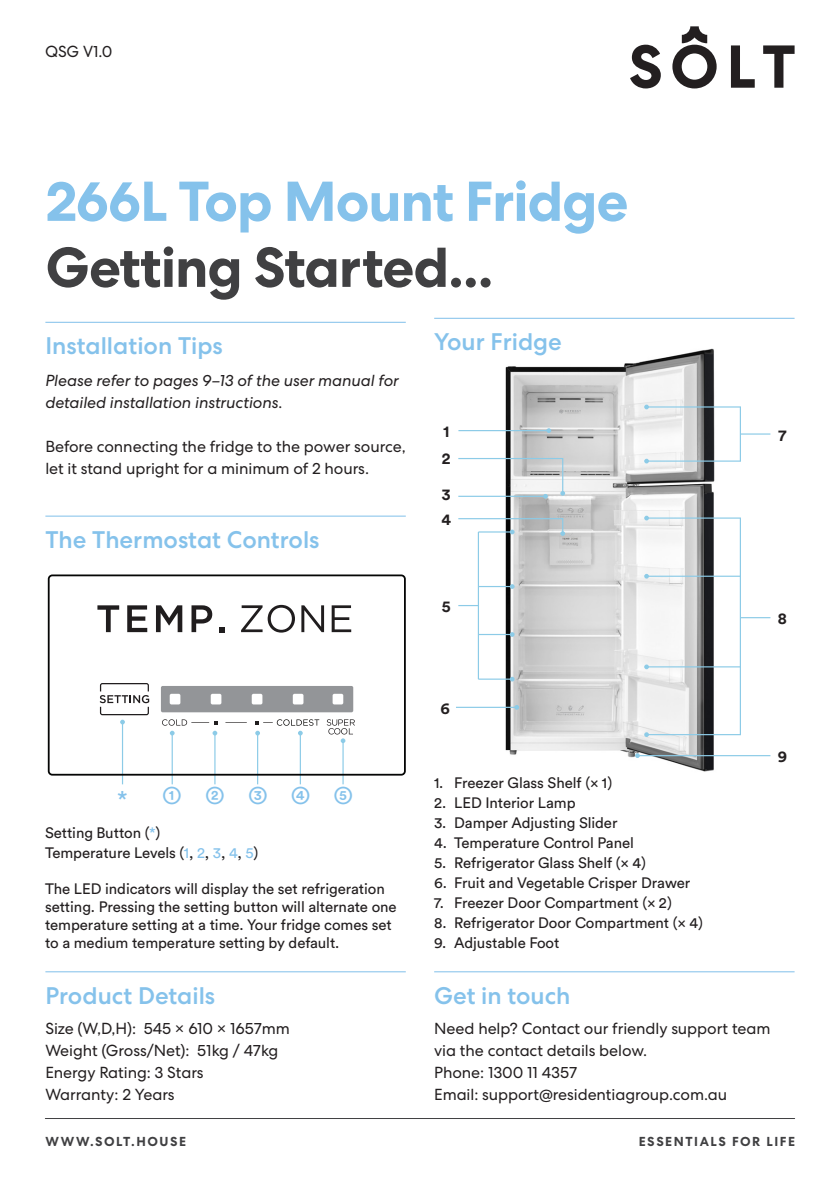
<style>
.page{position:relative;width:840px;height:1191px;background:#fff}
.page>*{position:absolute;margin:0;border:0;box-sizing:border-box;transform-origin:0 0}
.t1{font:700 56px "Centra No 2";letter-spacing:-.02em;color:#85c2eb}
.t2{font:700 56px "Centra No 2";letter-spacing:-.02em;color:#404042}
.t3{font:500 24px "Centra No 2";color:#85c2eb}
.t4{font:24px "Circular Std";letter-spacing:.96em;color:#85c2eb}
.t5{font:16px/22px "Centra No 2";letter-spacing:-.005em;color:#231f20}
.t6{font:italic 16px/22px "Centra No 2";letter-spacing:-.005em;color:#231f20}
.t7{font:700 16px "Circular Std";color:#231f20}
.t8{font:15px/18px "Circular Std";letter-spacing:-.005em;color:#231f20}
.t9{font:700 13px "Centra No 2";letter-spacing:.12em;color:#404042}
.s1{color:#85c2eb}
</style>
<div class="page">
<img style="left:458px;top:348px;width:313px;height:424px">
<hr style="left:458px;top:430px;width:90px;height:1px;background:#8ccbe7">
<svg style="left:546px;top:428px;width:5px;height:5px"></svg>
<hr style="left:478px;top:586px;width:34px;height:1px;background:#8ccbe7">
<svg style="left:509px;top:584px;width:5px;height:5px"></svg>
<hr style="left:478px;top:634px;width:34px;height:1px;background:#8ccbe7">
<svg style="left:509px;top:632px;width:5px;height:5px"></svg>
<hr style="left:478px;top:678px;width:34px;height:1px;background:#8ccbe7">
<svg style="left:509px;top:677px;width:5px;height:4px"></svg>
<hr style="left:646px;top:406px;width:94px;height:1px;background:#8ccbe7">
<svg style="left:643px;top:404px;width:5px;height:5px"></svg>
<hr style="left:646px;top:460px;width:94px;height:2px;background:#8ccbe7">
<svg style="left:643px;top:459px;width:5px;height:4px"></svg>
<hr style="left:646px;top:517px;width:94px;height:1px;background:#8ccbe7">
<svg style="left:643px;top:516px;width:5px;height:4px"></svg>
<hr style="left:646px;top:575px;width:94px;height:2px;background:#8ccbe7">
<svg style="left:643px;top:574px;width:5px;height:4px"></svg>
<hr style="left:646px;top:666px;width:94px;height:1px;background:#8ccbe7">
<svg style="left:643px;top:664px;width:5px;height:5px"></svg>
<hr style="left:646px;top:734px;width:94px;height:1px;background:#8ccbe7">
<svg style="left:643px;top:732px;width:5px;height:5px"></svg>
<hr style="left:637px;top:755px;width:133px;height:1px;background:#8ccbe7">
<svg style="left:634px;top:753px;width:5px;height:5px"></svg>
<svg style="left:458px;top:605px;width:19px;height:1px"></svg>
<hr style="left:740px;top:617px;width:30px;height:1px;background:#8ccbe7">
<hr style="left:740px;top:433px;width:30px;height:1px;background:#8ccbe7">
<hr style="left:455px;top:706px;width:61px;height:2px;background:#8ccbe7">
<svg style="left:514px;top:705px;width:5px;height:4px"></svg>
<svg style="left:458px;top:517px;width:106px;height:19px"></svg>
<svg style="left:458px;top:457px;width:106px;height:42px"></svg>
<hr style="left:477px;top:532px;width:1px;height:147px;background:#8ccbe7">
<hr style="left:739px;top:518px;width:1px;height:216px;background:#8ccbe7">
<hr style="left:739px;top:407px;width:1px;height:54px;background:#8ccbe7">
<hr style="left:45px;top:322px;width:360px;height:1px;background:#85c2eb">
<hr style="left:434px;top:318px;width:360px;height:1px;background:#85c2eb">
<hr style="left:45px;top:971px;width:360px;height:1px;background:#85c2eb">
<hr style="left:434px;top:971px;width:360px;height:1px;background:#85c2eb">
<hr style="left:45px;top:515px;width:360px;height:1px;background:#85c2eb">
<svg style="left:630px;top:26px;width:164px;height:62px"></svg>
<hr style="left:45px;top:1118px;width:749px;height:1px;background:#404042">
<hr style="left:171px;top:733px;width:2px;height:51px;background:#8ccbe7">
<hr style="left:122px;top:722px;width:1px;height:62px;background:#8ccbe7">
<hr style="left:214px;top:733px;width:1px;height:51px;background:#8ccbe7">
<hr style="left:257px;top:733px;width:1px;height:51px;background:#8ccbe7">
<hr style="left:299px;top:733px;width:2px;height:51px;background:#8ccbe7">
<hr style="left:342px;top:740px;width:1px;height:44px;background:#8ccbe7">
<div style="left:48px;top:574px;width:357px;height:201px;border:2px solid #050605;border-radius:4px"></div>
<svg style="left:326px;top:719px;width:29px;height:24px"></svg>
<svg style="left:225px;top:722px;width:22px;height:1px"></svg>
<svg style="left:162px;top:719px;width:55px;height:16px"></svg>
<svg style="left:100px;top:683px;width:49px;height:41px"></svg>
<svg style="left:255px;top:719px;width:64px;height:16px"></svg>
<svg style="left:97px;top:605px;width:22px;height:27px"></svg>
<svg style="left:127px;top:605px;width:20px;height:27px"></svg>
<svg style="left:156px;top:605px;width:26px;height:27px"></svg>
<svg style="left:191px;top:605px;width:21px;height:27px"></svg>
<svg style="left:219px;top:627px;width:5px;height:5px"></svg>
<svg style="left:241px;top:605px;width:54px;height:27px"></svg>
<svg style="left:301px;top:605px;width:23px;height:27px"></svg>
<svg style="left:331px;top:605px;width:20px;height:27px"></svg>
<div style="left:161px;top:686px;width:192px;height:26px;background:#939598;border-radius:2px"></div>
<div style="left:332px;top:694px;width:11px;height:10px;background:#fff;border-radius:2px"></div>
<div style="left:292px;top:694px;width:11px;height:10px;background:#fff;border-radius:2px"></div>
<div style="left:251px;top:694px;width:11px;height:10px;background:#fff;border-radius:2px"></div>
<div style="left:211px;top:694px;width:10px;height:10px;background:#fff;border-radius:2px"></div>
<div style="left:170px;top:694px;width:10px;height:10px;background:#fff;border-radius:2px"></div>
<p class="t5" style="left:45px;top:41px;width:69px">QSG V1.0</p>
<p class="t1" style="left:45px;top:168px;width:584px">266L Top Mount Fridge</p>
<p class="t2" style="left:45px;top:234px;width:449px">Getting Started...</p>
<p class="t3" style="left:45px;top:332px;width:179px">Installation Tips</p>
<p class="t3" style="left:434px;top:328px;width:129px">Your Fridge</p>
<p class="t6" style="left:45px;top:370px;width:355px">Please refer to pages 9–13 of the user manual for detailed installation instructions.</p>
<p class="t5" style="left:45px;top:436px;width:361px">Before connecting the fridge to the power source, let it stand upright for a minimum of 2 hours.</p>
<p class="t3" style="left:45px;top:525px;width:275px">The Thermostat Controls</p>
<p class="t7" style="left:443px;top:421px;width:8px">1</p>
<p class="t7" style="left:441px;top:448px;width:10px">2</p>
<p class="t7" style="left:441px;top:484px;width:10px">3</p>
<p class="t7" style="left:441px;top:508px;width:11px">4</p>
<p class="t7" style="left:441px;top:596px;width:10px">5</p>
<p class="t7" style="left:778px;top:424px;width:10px">7</p>
<p class="t7" style="left:777px;top:608px;width:11px">8</p>
<p class="t7" style="left:440px;top:698px;width:11px">6</p>
<p class="t4" style="left:117px;top:785px;width:12px">*</p>
<p class="t4" style="left:162px;top:781px;width:192px">➀➁➂➃➄</p>
<p class="t8" style="left:45px;top:823px;width:117px">Setting Button (<span class="s1">*</span>)</p>
<p class="t8" style="left:45px;top:843px;width:215px">Temperature Levels (<span class="s1">1</span>, <span class="s1">2</span>, <span class="s1">3</span>, <span class="s1">4</span>, <span class="s1">5</span>)</p>
<p class="t8" style="left:45px;top:879px;width:353px">The LED indicators will display the set refrigeration setting. Pressing the setting button will alternate one temperature setting at a time. Your fridge comes set to a medium temperature setting by default.</p>
<p class="t8" style="left:434px;top:773px;width:179px">1. Freezer Glass Shelf (× 1)</p>
<p class="t8" style="left:434px;top:793px;width:143px">2. LED Interior Lamp</p>
<p class="t8" style="left:434px;top:813px;width:185px">3. Damper Adjusting Slider</p>
<p class="t8" style="left:434px;top:833px;width:201px">4. Temperature Control Panel</p>
<p class="t8" style="left:434px;top:853px;width:213px">5. Refrigerator Glass Shelf (× 4)</p>
<p class="t8" style="left:434px;top:873px;width:257px">6. Fruit and Vegetable Crisper Drawer</p>
<p class="t8" style="left:434px;top:893px;width:239px">7. Freezer Door Compartment (× 2)</p>
<p class="t8" style="left:434px;top:913px;width:270px">8. Refrigerator Door Compartment (× 4)</p>
<p class="t8" style="left:434px;top:933px;width:127px">9. Adjustable Foot</p>
<p class="t7" style="left:777px;top:746px;width:11px">9</p>
<p class="t3" style="left:45px;top:981px;width:171px">Product Details</p>
<p class="t3" style="left:434px;top:981px;width:138px">Get in touch</p>
<p class="t5" style="left:434px;top:1017px;width:338px">Need help? Contact our friendly support team via the contact details below.</p>
<p class="t5" style="left:434px;top:1061px;width:144px">Phone: 1300 11 4357</p>
<p class="t5" style="left:434px;top:1083px;width:294px">Email: support@residentiagroup.com.au</p>
<p class="t5" style="left:45px;top:1017px;width:246px">Size (W,D,H): 545 × 610 × 1657mm</p>
<p class="t5" style="left:45px;top:1039px;width:234px">Weight (Gross/Net): 51kg / 47kg</p>
<p class="t5" style="left:45px;top:1061px;width:160px">Energy Rating: 3 Stars</p>
<p class="t5" style="left:45px;top:1083px;width:131px">Warranty: 2 Years</p>
<p class="t9" style="left:45px;top:1133px;width:142px">WWW.SOLT.HOUSE</p>
<p class="t9" style="left:638px;top:1133px;width:158px">ESSENTIALS FOR LIFE</p>
</div>
